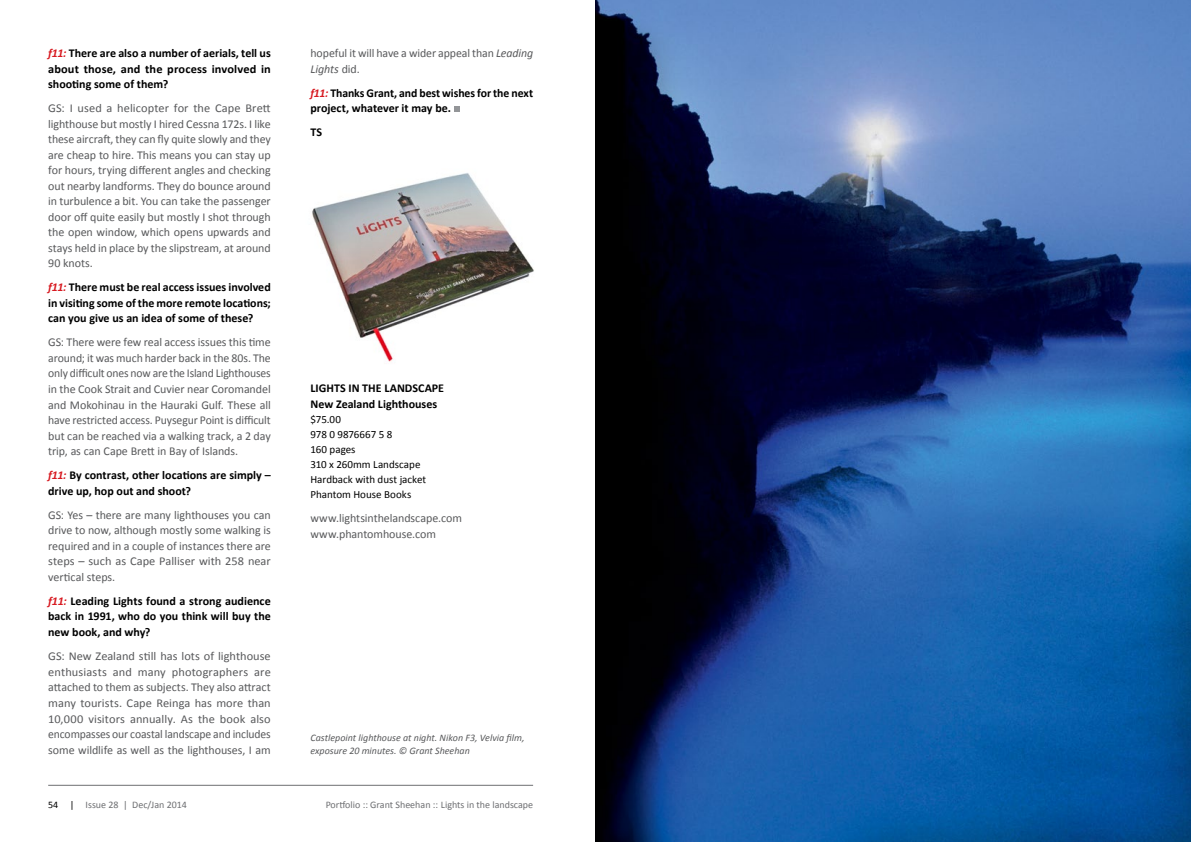
<style>
.page{position:relative;width:1191px;height:842px;background:#fff}
.page>*{position:absolute;margin:0;border:0;box-sizing:border-box;transform-origin:0 0}
.t1{font:12px/15.5px "Calibri";letter-spacing:-.005em;color:#58595b;text-align:justify}
.t2{font:700 12px/15.5px "Calibri";color:#000;text-align:justify}
.t3{font:11px/15.1px "Calibri";color:#000}
.t4{font:italic 10px/13.5px "Calibri";color:#58595b}
.t5{font:10px "Calibri";color:#6d6e71}
.s1{font-style:italic;color:#d71920}
.s2{color:#000}
.s3{font-style:italic}
</style>
<div class="page">
<hr style="left:48px;top:785px;width:485px;height:1px;background:#6d6e71">
<img style="left:595px;top:0;width:596px;height:842px">
<svg style="left:454px;top:107px;width:5px;height:5px"></svg>
<img style="left:312px;top:173px;width:222px;height:189px">
<p class="t2" style="left:48px;top:45px;width:224px"><span class="s1">f11:</span> There are also a number of aerials, tell us about those, and the process involved in shooting some of them?</p>
<p class="t1" style="left:48px;top:101px;width:224px">GS: I used a helicopter for the Cape Brett lighthouse but mostly I hired Cessna 172s. I like these aircraft, they can fly quite slowly and they are cheap to hire. This means you can stay up for hours, trying different angles and checking out nearby landforms. They do bounce around in turbulence a bit. You can take the passenger door off quite easily but mostly I shot through the open window, which opens upwards and stays held in place by the slipstream, at around 90 knots.</p>
<p class="t2" style="left:48px;top:279px;width:224px"><span class="s1">f11:</span> There must be real access issues involved in visiting some of the more remote locations; can you give us an idea of some of these?</p>
<p class="t1" style="left:48px;top:334px;width:224px">GS: There were few real access issues this time around; it was much harder back in the 80s. The only difficult ones now are the Island Lighthouses in the Cook Strait and Cuvier near Coromandel and Mokohinau in the Hauraki Gulf. These all have restricted access. Puysegur Point is difficult but can be reached via a walking track, a 2 day trip, as can Cape Brett in Bay of Islands.</p>
<p class="t2" style="left:48px;top:468px;width:224px"><span class="s1">f11:</span> By contrast, other locations are simply – drive up, hop out and shoot?</p>
<p class="t1" style="left:48px;top:507px;width:224px">GS: Yes – there are many lighthouses you can drive to now, although mostly some walking is required and in a couple of instances there are steps – such as Cape Palliser with 258 near vertical steps.</p>
<p class="t2" style="left:48px;top:593px;width:224px"><span class="s1">f11:</span> Leading Lights found a strong audience back in 1991, who do you think will buy the new book, and why?</p>
<p class="t1" style="left:48px;top:648px;width:224px">GS: New Zealand still has lots of lighthouse enthusiasts and many photographers are attached to them as subjects. They also attract many tourists. Cape Reinga has more than 10,000 visitors annually. As the book also encompasses our coastal landscape and includes some wildlife as well as the lighthouses, I am</p>
<p class="t5" style="left:48px;top:798px;width:140px"><span class="s2">54 |</span> Issue 28 | Dec/Jan 2014</p>
<p class="t1" style="left:310px;top:45px;width:224px">hopeful it will have a wider appeal than <span class="s3">Leading<br>Lights</span> did.</p>
<p class="t2" style="left:310px;top:85px;width:224px"><span class="s1">f11:</span> Thanks Grant, and best wishes for the next project, whatever it may be.</p>
<p class="t2" style="left:310px;top:124px;width:13px">TS</p>
<p class="t2" style="left:310px;top:381px;width:135px">LIGHTS IN THE LANDSCAPE<br>New Zealand Lighthouses</p>
<p class="t3" style="left:310px;top:412px;width:117px">$75.00<br>978 0 9876667 5 8<br>160 pages<br>310 x 260mm Landscape<br>Hardback with dust jacket<br>Phantom House Books</p>
<p class="t1" style="left:310px;top:511px;width:153px">www.lightsinthelandscape.com www.phantomhouse.com</p>
<p class="t4" style="left:310px;top:730px;width:215px">Castlepoint lighthouse at night. Nikon F3, Velvia film, exposure 20 minutes. © Grant Sheehan</p>
<p class="t5" style="left:326px;top:798px;width:209px">Portfolio :: Grant Sheehan :: Lights in the landscape</p>
</div>
